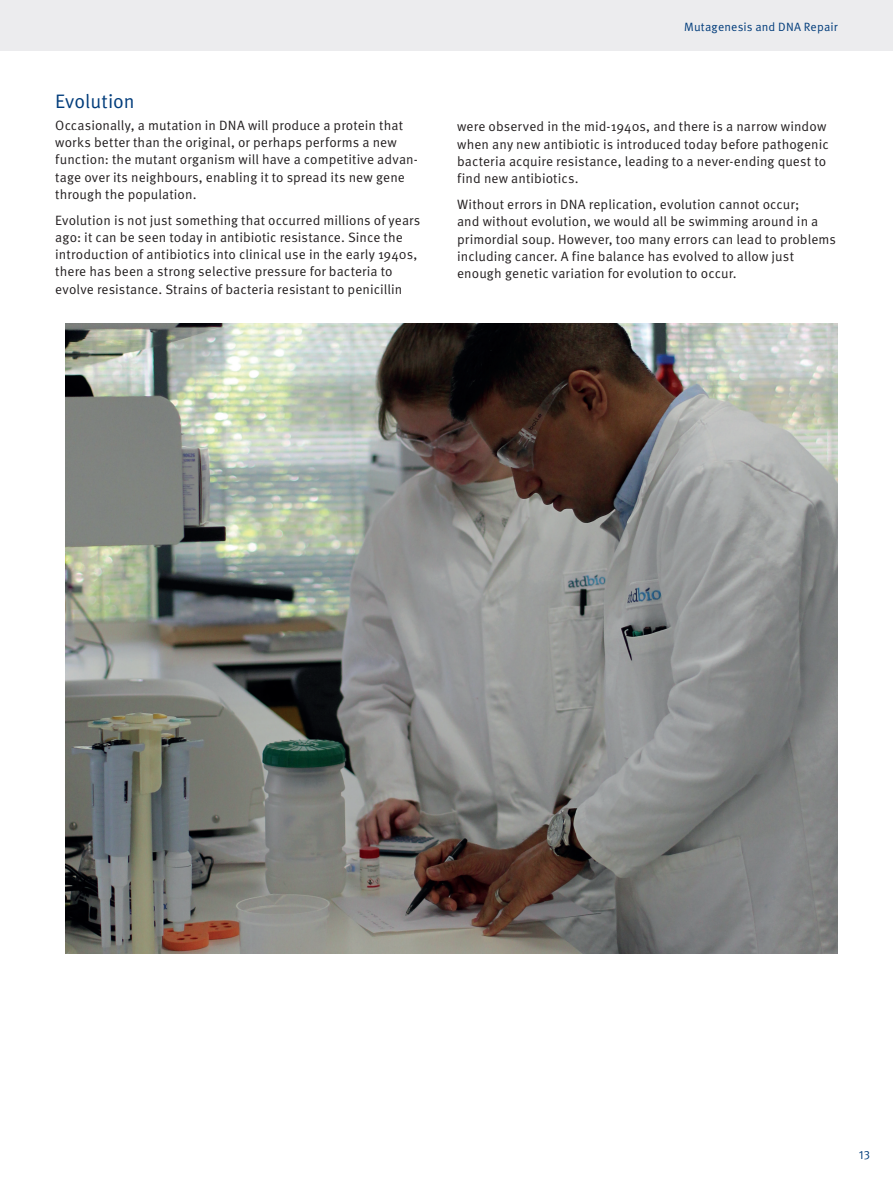
<style>
.page{position:relative;width:893px;height:1187px;background:#fff}
.page>*{position:absolute;margin:0;border:0;box-sizing:border-box;transform-origin:0 0}
.t1{font:19.5px "Meta OT Norm";color:#013c7b}
.t2{font:13.5px/17.2px "Meta OT Norm";letter-spacing:.005em;color:#231f20}
.t3{font:12px "Meta OT Norm";letter-spacing:.015em;color:#013c7b}
</style>
<div class="page">
<div style="left:0;top:0;width:893px;height:51px;background:#ececee"></div>
<img style="left:66px;top:323px;width:772px;height:629px">
<h1 class="t1" style="left:55px;top:90px;width:81px">Evolution</h1>
<p class="t2" style="left:55px;top:117px;width:364px">Occasionally, a mutation in DNA will produce a protein that works better than the original, or perhaps performs a new function: the mutant organism will have a competitive advan&shy;tage over its neighbours, enabling it to spread its new gene through the population.</p>
<p class="t2" style="left:55px;top:212px;width:367px">Evolution is not just something that occurred millions of years ago: it can be seen today in antibiotic resistance. Since the introduction of antibiotics into clinical use in the early 1940s, there has been a strong selective pressure for bacteria to evolve resistance. Strains of bacteria resistant to penicillin</p>
<p class="t3" style="left:684px;top:20px;width:155px">Mutagenesis and DNA Repair</p>
<p class="t2" style="left:457px;top:118px;width:373px">were observed in the mid-1940s, and there is a narrow window when any new antibiotic is introduced today before pathogenic bacteria acquire resistance, leading to a never-ending quest to find new antibiotics.</p>
<p class="t2" style="left:457px;top:196px;width:380px">Without errors in DNA replication, evolution cannot occur;<br>and without evolution, we would all be swimming around in a primordial soup. However, too many errors can lead to problems including cancer. A fine balance has evolved to allow just enough genetic variation for evolution to occur.</p>
<p class="t3" style="left:859px;top:1148px;width:13px">13</p>
</div>
